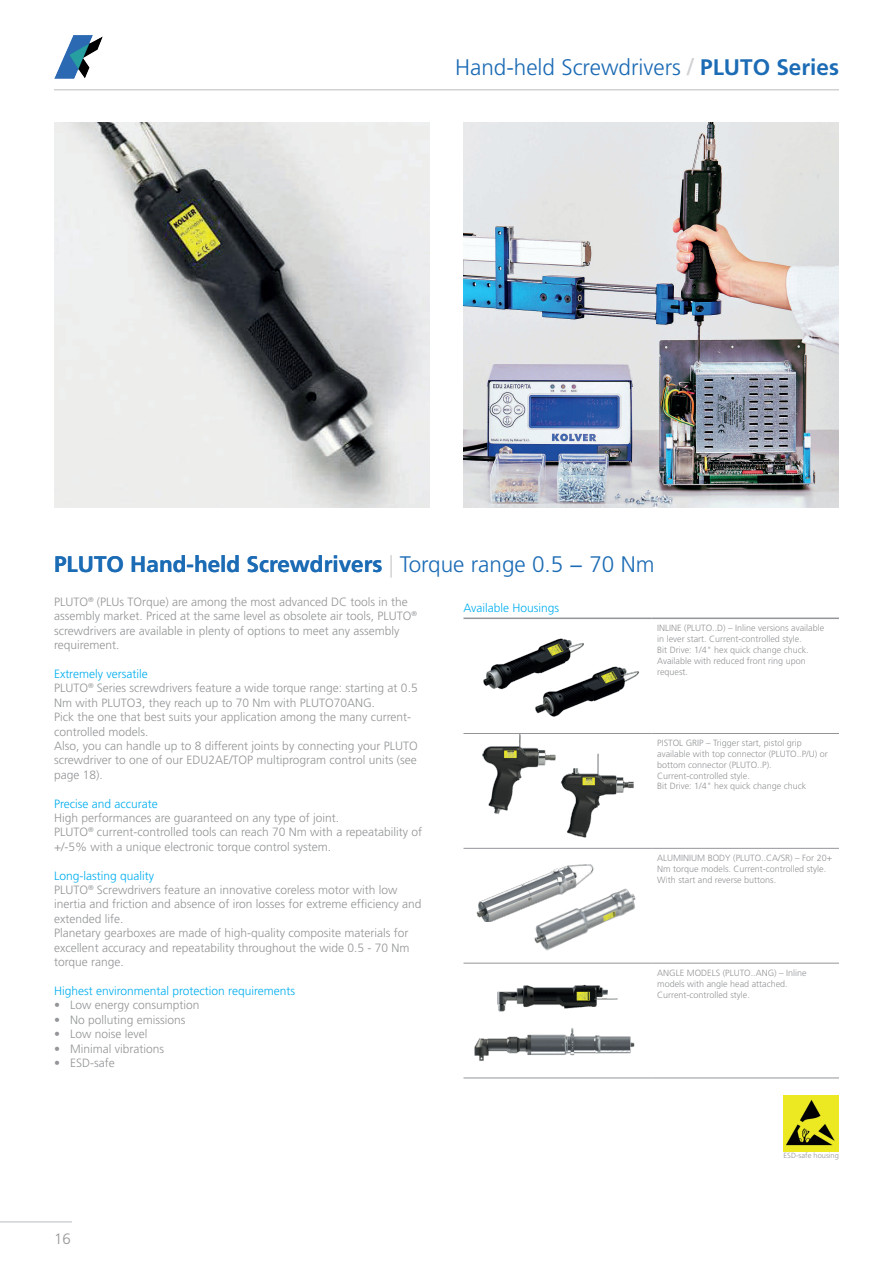
<style>
.page{position:relative;width:893px;height:1263px;background:#fff}
.page>*{position:absolute;margin:0;border:0;box-sizing:border-box;transform-origin:0 0}
.Product_Name{font:700 22.5px "Frutiger LT Std";color:#1b6bb5}
.Header_-_Categories{font:300 22.5px "Frutiger LT Std";color:#1b6bb5}
.t1{font:300 15px "Frutiger LT Std";color:#939598}
.Product_Description{font:300 12px/14.4px "Frutiger LT Std";color:#939598}
.Product_Description-2{font:300 12px "Frutiger LT Std";color:#00aeef}
.Titolo_tabella_Pagin{font:300 12px "Frutiger LT Std";color:#00aeef}
.Testo_Tabella_Pagina{font:300 9px/10.8px "Frutiger LT Std";color:#939598}
.Product_Description-3{font:300 7.5px "Frutiger LT Std";color:#939598}
.s1{font-weight:400;font-size:24px;color:#d1d2d4}
.s2{font-weight:700}
.s3{font-weight:300;color:#d2d3d2}
.s4{font-weight:300}
</style>
<div class="page">
<hr style="left:54px;top:89px;width:785px;height:1px;background:#d1d2d4">
<img style="left:54px;top:36px;width:48px;height:42px">
<hr style="left:0;top:1221px;width:72px;height:1px;background:#d1d2d4">
<img style="left:54px;top:122px;width:375px;height:386px">
<hr style="left:463px;top:617px;width:188px;height:2px;background:#939598">
<hr style="left:651px;top:617px;width:188px;height:2px;background:#939598">
<hr style="left:463px;top:733px;width:188px;height:1px;background:#939598">
<hr style="left:651px;top:733px;width:188px;height:1px;background:#939598">
<hr style="left:463px;top:848px;width:188px;height:1px;background:#939598">
<hr style="left:651px;top:848px;width:188px;height:1px;background:#939598">
<hr style="left:463px;top:963px;width:188px;height:1px;background:#939598">
<hr style="left:651px;top:963px;width:188px;height:1px;background:#939598">
<hr style="left:463px;top:1077px;width:188px;height:1px;background:#939598">
<hr style="left:651px;top:1077px;width:188px;height:1px;background:#939598">
<img style="left:783px;top:1096px;width:56px;height:55px">
<img style="left:463px;top:122px;width:376px;height:386px">
<img style="left:463px;top:1028px;width:183px;height:51px">
<img style="left:476px;top:864px;width:118px;height:58px">
<img style="left:567px;top:775px;width:67px;height:63px">
<img style="left:512px;top:878px;width:124px;height:73px">
<img style="left:482px;top:734px;width:128px;height:80px">
<img style="left:482px;top:962px;width:145px;height:50px">
<img style="left:483px;top:664px;width:13px;height:25px">
<img style="left:496px;top:638px;width:143px;height:79px">
<p class="Header_-_Categories" style="left:455px;top:55px;width:385px">Hand-held Screwdrivers <span class="s1">/</span> <span class="s2">PLUTO Series</span></p>
<p class="Product_Name" style="left:54px;top:551px;width:602px">PLUTO Hand-held Screwdrivers <span class="s3">|</span> <span class="s4">Torque range 0.5 − 70 Nm</span></p>
<p class="Product_Description" style="left:54px;top:595px;width:364px">PLUTO<sup>®</sup> (PLUs TOrque) are among the most advanced DC tools in the assembly market. Priced at the same level as obsolete air tools, PLUTO<sup>® </sup>screwdrivers are available in plenty of options to meet any assembly requirement.</p>
<p class="Product_Description-2" style="left:54px;top:667px;width:95px">Extremely versatile</p>
<p class="Product_Description" style="left:54px;top:681px;width:365px">PLUTO<sup>®</sup> Series screwdrivers feature a wide torque range: starting at 0.5<br>Nm with PLUTO3, they reach up to 70 Nm with PLUTO70ANG.</p>
<p class="Product_Description" style="left:54px;top:710px;width:359px">Pick the one that best suits your application among the many current&shy;controlled models.</p>
<p class="Product_Description" style="left:54px;top:739px;width:365px;text-align:justify">Also, you can handle up to 8 different joints by connecting your PLUTO screwdriver to one of our EDU2AE/TOP multiprogram control units (see page 18).</p>
<p class="Product_Description-2" style="left:54px;top:797px;width:105px">Precise and accurate</p>
<p class="Product_Description" style="left:54px;top:811px;width:287px">High performances are guaranteed on any type of joint.</p>
<p class="Product_Description" style="left:54px;top:825px;width:370px">PLUTO<sup>®</sup> current-controlled tools can reach 70 Nm with a repeatability of +/-5% with a unique electronic torque control system.</p>
<p class="Product_Description-2" style="left:54px;top:869px;width:102px">Long-lasting quality</p>
<p class="Product_Description" style="left:54px;top:883px;width:369px">PLUTO<sup>®</sup> Screwdrivers feature an innovative coreless motor with low inertia and friction and absence of iron losses for extreme efficiency and extended life.</p>
<p class="Product_Description" style="left:54px;top:926px;width:357px;text-align:justify">Planetary gearboxes are made of high-quality composite materials for excellent accuracy and repeatability throughout the wide 0.5 - 70 Nm torque range.</p>
<p class="Product_Description-2" style="left:54px;top:984px;width:243px">Highest environmental protection requirements</p>
<p class="Product_Description" style="left:54px;top:998px;width:147px">• Low energy consumption</p>
<p class="Product_Description" style="left:54px;top:1012px;width:133px">• No polluting emissions</p>
<p class="Product_Description" style="left:54px;top:1027px;width:95px">• Low noise level</p>
<p class="Product_Description" style="left:54px;top:1041px;width:112px">• Minimal vibrations</p>
<p class="Product_Description" style="left:54px;top:1056px;width:62px">• ESD-safe</p>
<p class="Titolo_tabella_Pagin" style="left:463px;top:601px;width:97px">Available Housings</p>
<p class="Testo_Tabella_Pagina" style="left:657px;top:623px;width:169px">INLINE (PLUTO..D) – Inline versions available in lever start. Current-controlled style.</p>
<p class="Testo_Tabella_Pagina" style="left:657px;top:645px;width:153px">Bit Drive: 1/4" hex quick change chuck.</p>
<p class="Testo_Tabella_Pagina" style="left:657px;top:655px;width:150px">Available with reduced front ring upon request.</p>
<p class="Testo_Tabella_Pagina" style="left:657px;top:738px;width:172px">PISTOL GRIP – Trigger start, pistol grip available with top connector (PLUTO..P/U) or bottom connector (PLUTO..P).<br>Current-controlled style.<br>Bit Drive: 1/4" hex quick change chuck</p>
<p class="Testo_Tabella_Pagina" style="left:657px;top:853px;width:176px">ALUMINIUM BODY (PLUTO..CA/SR) – For 20+<br>Nm torque models. Current-controlled style.</p>
<p class="Testo_Tabella_Pagina" style="left:657px;top:874px;width:121px">With start and reverse buttons.</p>
<p class="Testo_Tabella_Pagina" style="left:657px;top:967px;width:151px">ANGLE MODELS (PLUTO..ANG) – Inline models with angle head attached.</p>
<p class="Testo_Tabella_Pagina" style="left:657px;top:989px;width:94px">Current-controlled style.</p>
<p class="t1" style="left:54px;top:1230px;width:18px">16</p>
<p class="Product_Description-3" style="left:783px;top:1151px;width:57px">ESD-safe housing</p>
</div>
